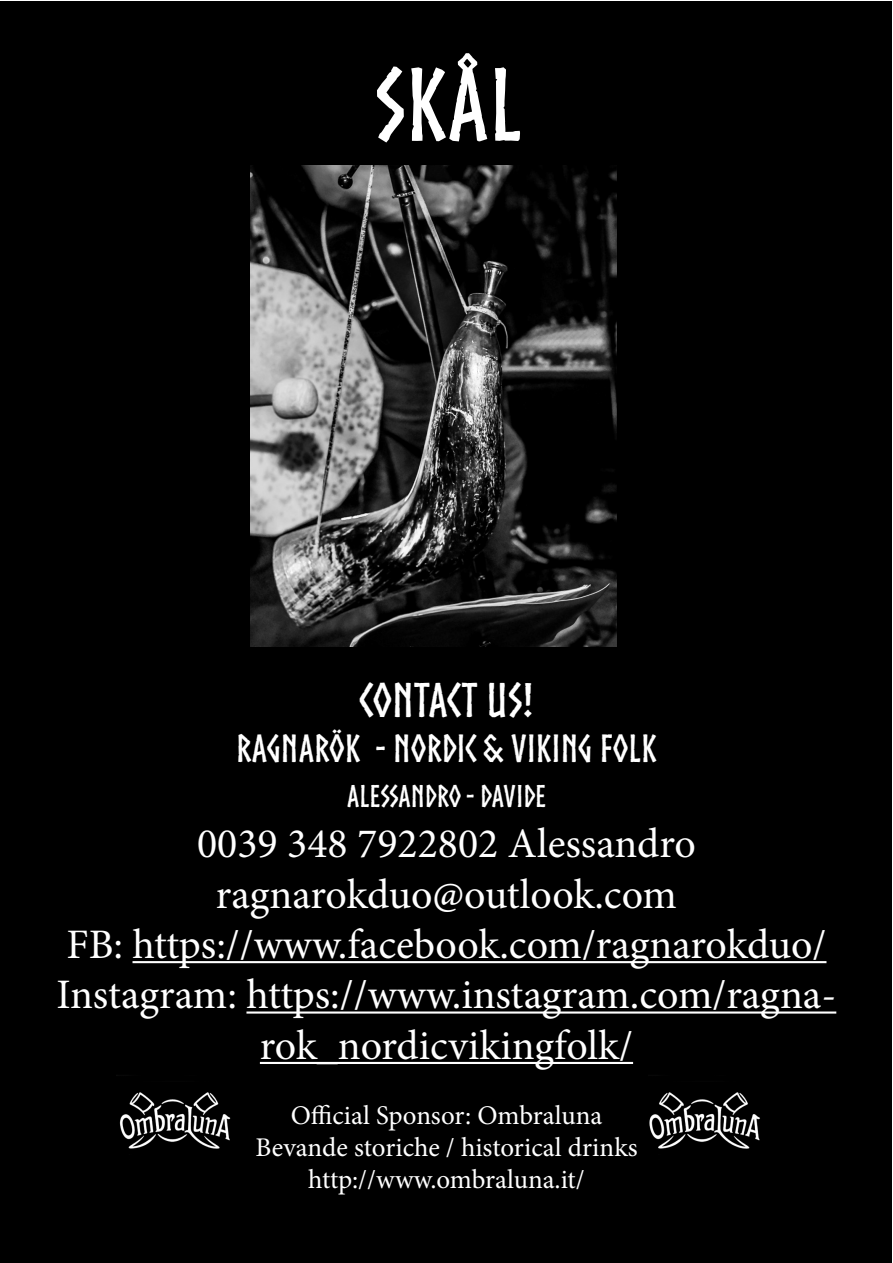
<style>
.page{position:relative;width:893px;height:1263px;background:#fff}
.page>*{position:absolute;margin:0;border:0;box-sizing:border-box;transform-origin:0 0}
.t1{font:700 99px "Norse";color:#fff}
.t2{font:700 46.5px "Norse";color:#fff}
.t3{font:42px/50.4px "Minion Pro";color:#fff;text-align:center}
.t4{font:700 37.5px "Norse";color:#fff}
.t5{font:700 30px "Norse";color:#fff}
.t6{font:27px/32.4px "Minion Pro";color:#fff;text-align:center}
</style>
<div class="page">
<div style="left:0;top:1px;width:891px;height:1261px;background:#000"></div>
<hr style="left:133px;top:961px;width:693px;height:2px;background:#fff">
<hr style="left:246px;top:1011px;width:590px;height:2px;background:#fff">
<hr style="left:260px;top:1062px;width:373px;height:2px;background:#fff">
<img style="left:251px;top:166px;width:366px;height:480px">
<img style="left:649px;top:1092px;width:111px;height:57px">
<img style="left:119px;top:1092px;width:111px;height:57px">
<h1 class="t1" style="left:374px;top:51px;width:149px">SKÅL</h1>
<p class="t2" style="left:359px;top:674px;width:176px">CONTACT US!</p>
<p class="t4" style="left:236px;top:728px;width:422px">RAGNARÖK - NORDIC &amp; VIKING FOLK</p>
<p class="t5" style="left:347px;top:779px;width:201px">ALESSANDRO - DAVIDE</p>
<p class="t3" style="left:57px;top:819px;width:781px">0039 348 7922802 Alessandro ragnarokduo@outlook.com<br>FB: https://www.facebook.com/ragnarokduo/ Instagram: https://www.instagram.com/ragna&shy;rok_nordicvikingfolk/</p>
<p class="t6" style="left:255px;top:1099px;width:384px">Official Sponsor: Ombraluna<br>Bevande storiche / historical drinks http://www.ombraluna.it/</p>
</div>
